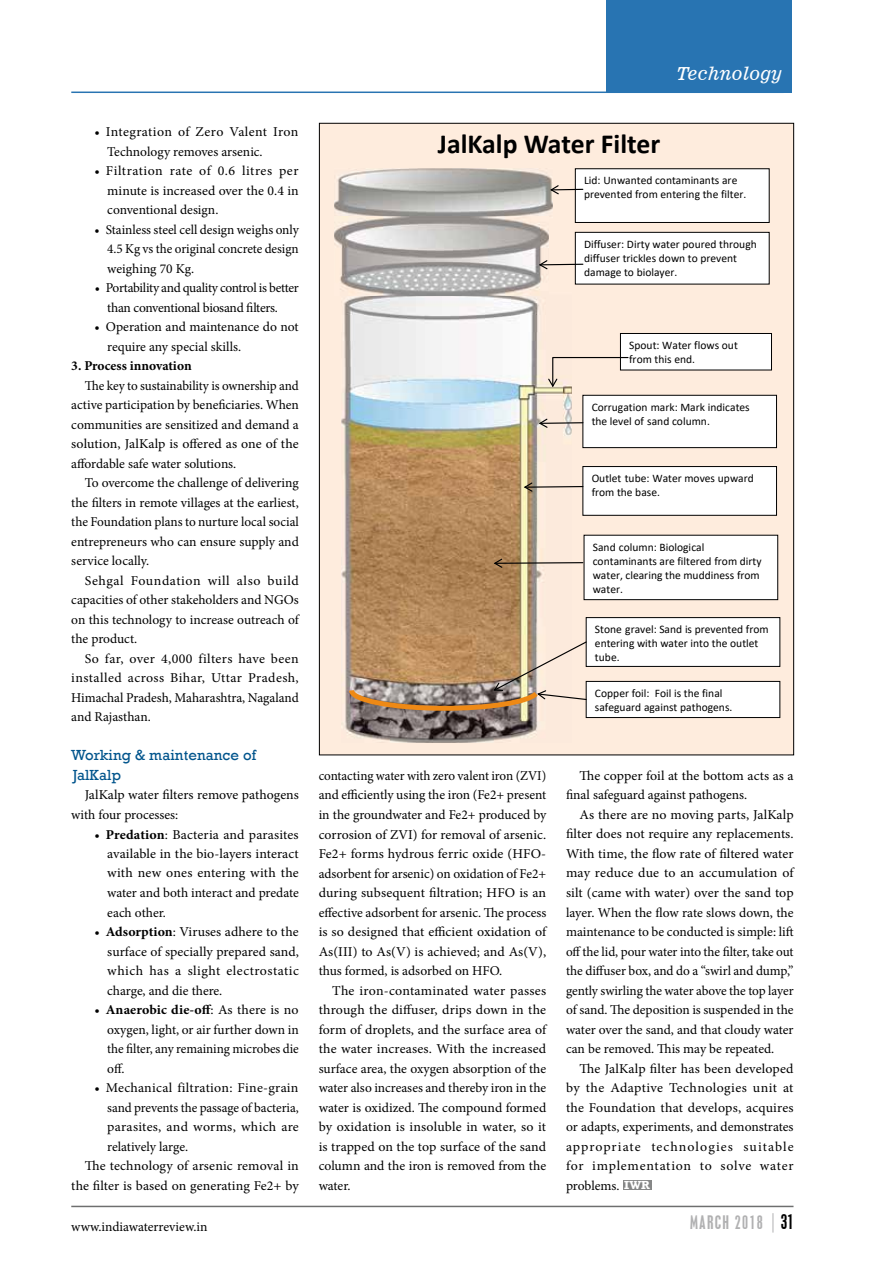
<style>
.page{position:relative;width:893px;height:1263px;background:#fff}
.page>*{position:absolute;margin:0;border:0;box-sizing:border-box;transform-origin:0 0}
.t1{font:700 27.75px "Calibri";color:#000}
.t2{font:18px "News 701 BT Italic A";letter-spacing:.01em;color:#fff}
.t3{font:condensed 16.5px "Placard";letter-spacing:.09em;color:#b1b1b2}
.t4{font:15px/19.5px "Rockwell";letter-spacing:.01em;color:#00548c}
.t5{font:13.5px/19.5px "Minion Pro";color:#000;text-align:justify}
.t6{font:13.5px/19.5px "Minion Pro";letter-spacing:-.025em;color:#000}
.t7{font:13.5px "Minion Pro";letter-spacing:.02em;color:#000}
.t8{font:700 13.5px "Minion Pro";color:#000}
.t9{font:11.55px/14.1px "Calibri";color:#000}
.s1{font-weight:700}
.s2{font-family:"Rockwell";font-weight:700;font-size:12px;color:#fff}
.s3{font-size:18px;color:#000}
</style>
<div class="page">
<svg style="left:773px;top:1213px;width:1px;height:19px"></svg>
<hr style="left:71px;top:1206px;width:722px;height:1px;background:#4a4b4b">
<div style="left:606px;top:0;width:186px;height:93px;background:#2874b2"></div>
<hr style="left:71px;top:92px;width:712px;height:1px;background:#2874b2">
<div style="left:623px;top:1180px;width:29px;height:9px;background:#868787"></div>
<div style="left:319px;top:123px;width:475px;height:632px;background:#feecdd"></div>
<img style="left:342px;top:296px;width:230px;height:447px">
<div style="left:575px;top:169px;width:194px;height:53px;background:#fff"></div>
<div style="left:575px;top:168px;width:195px;height:55px;border:1px solid #000"></div>
<div style="left:583px;top:466px;width:193px;height:49px;background:#fff"></div>
<div style="left:582px;top:466px;width:195px;height:50px;border:1px solid #000"></div>
<div style="left:584px;top:535px;width:194px;height:65px;background:#fff"></div>
<div style="left:584px;top:535px;width:194px;height:65px;border:1px solid #000"></div>
<div style="left:583px;top:395px;width:193px;height:53px;background:#fff"></div>
<div style="left:582px;top:395px;width:195px;height:53px;border:1px solid #000"></div>
<div style="left:586px;top:618px;width:194px;height:48px;background:#fff"></div>
<div style="left:586px;top:617px;width:194px;height:50px;border:1px solid #000"></div>
<div style="left:620px;top:333px;width:151px;height:37px;background:#fff"></div>
<div style="left:620px;top:333px;width:152px;height:37px;border:1px solid #000"></div>
<img style="left:334px;top:169px;width:219px;height:48px">
<svg style="left:549px;top:184px;width:35px;height:11px"></svg>
<img style="left:334px;top:217px;width:214px;height:79px">
<div style="left:575px;top:232px;width:194px;height:52px;background:#fff"></div>
<div style="left:575px;top:232px;width:195px;height:52px;border:1px solid #000"></div>
<svg style="left:538px;top:259px;width:46px;height:11px"></svg>
<svg style="left:523px;top:481px;width:61px;height:12px"></svg>
<svg style="left:493px;top:558px;width:91px;height:11px"></svg>
<svg style="left:547px;top:356px;width:82px;height:32px"></svg>
<svg style="left:538px;top:418px;width:46px;height:11px"></svg>
<div style="left:586px;top:681px;width:194px;height:36px;background:#fff"></div>
<div style="left:586px;top:681px;width:194px;height:37px;border:1px solid #000"></div>
<svg style="left:347px;top:640px;width:241px;height:73px"></svg>
<p class="t5" style="left:107px;top:122px;width:193px;text-indent:-13px">• Integration of Zero Valent Iron<br>Technology removes arsenic.</p>
<p class="t5" style="left:107px;top:161px;width:193px;text-indent:-13px">• Filtration rate of 0.6 litres per minute is increased over the 0.4 in conventional design.</p>
<p class="t5" style="left:107px;top:220px;width:193px;text-indent:-13px">• Stainless steel cell design weighs only 4.5 Kg vs the original concrete design weighing 70 Kg.</p>
<p class="t6" style="left:107px;top:278px;width:193px;text-indent:-12px">• Portability and quality control is better than conventional biosand filters.</p>
<p class="t5" style="left:107px;top:317px;width:193px;text-indent:-13px">• Operation and maintenance do not require any special skills.</p>
<p class="t8" style="left:71px;top:357px;width:122px">3. Process innovation</p>
<p class="t5" style="left:71px;top:376px;width:229px;text-indent:14px">The key to sustainability is ownership and active participation by beneficiaries. When communities are sensitized and demand a solution, JalKalp is offered as one of the affordable safe water solutions.</p>
<p class="t5" style="left:71px;top:473px;width:229px;text-indent:14px">To overcome the challenge of delivering the filters in remote villages at the earliest, the Foundation plans to nurture local social entrepreneurs who can ensure supply and service locally.</p>
<p class="t5" style="left:71px;top:571px;width:229px;text-indent:14px">Sehgal Foundation will also build capacities of other stakeholders and NGOs on this technology to increase outreach of the product.</p>
<p class="t5" style="left:71px;top:649px;width:229px;text-indent:14px">So far, over 4,000 filters have been installed across Bihar, Uttar Pradesh, Himachal Pradesh, Maharashtra, Nagaland and Rajasthan.</p>
<p class="t4" style="left:71px;top:746px;width:186px">Working &amp; maintenance of<br>JalKalp</p>
<p class="t5" style="left:71px;top:785px;width:229px;text-indent:14px">JalKalp water filters remove pathogens with four processes:</p>
<p class="t5" style="left:107px;top:824px;width:193px;text-indent:-13px">• <span class="s1">Predation</span>: Bacteria and parasites available in the bio-layers interact with new ones entering with the water and both interact and predate each other.</p>
<p class="t5" style="left:107px;top:922px;width:193px;text-indent:-13px">• <span class="s1">Adsorption</span>: Viruses adhere to the surface of specially prepared sand, which has a slight electrostatic charge, and die there.</p>
<p class="t5" style="left:107px;top:1000px;width:193px;text-indent:-13px">• <span class="s1">Anaerobic die-off</span>: As there is no oxygen, light, or air further down in the filter, any remaining microbes die off.</p>
<p class="t7" style="left:95px;top:1079px;width:205px">• Mechanical filtration: Fine-grain</p>
<p class="t5" style="left:107px;top:1097px;width:193px">sand prevents the passage of bacteria,</p>
<p class="t5" style="left:107px;top:1117px;width:193px">parasites, and worms, which are</p>
<p class="t5" style="left:107px;top:1136px;width:82px">relatively large.</p>
<p class="t5" style="left:85px;top:1156px;width:216px">The technology of arsenic removal in</p>
<p class="t5" style="left:71px;top:1175px;width:229px">the filter is based on generating Fe2+ by</p>
<h2 class="t2" style="left:677px;top:63px;width:108px">Technology</h2>
<h1 class="t1" style="left:438px;top:124px;width:224px">JalKalp Water Filter</h1>
<p class="t9" style="left:584px;top:174px;width:164px">Lid: Unwanted contaminants are prevented from entering the filter.</p>
<p class="t9" style="left:584px;top:237px;width:174px">Diffuser: Dirty water poured through diffuser trickles down to prevent damage to biolayer.</p>
<p class="t9" style="left:629px;top:339px;width:110px">Spout: Water flows out from this end.</p>
<p class="t9" style="left:592px;top:401px;width:160px">Corrugation mark: Mark indicates the level of sand column.</p>
<p class="t9" style="left:592px;top:472px;width:164px">Outlet tube: Water moves upward from the base.</p>
<p class="t9" style="left:593px;top:540px;width:170px">Sand column: Biological contaminants are filtered from dirty water, clearing the muddiness from water.</p>
<p class="t9" style="left:595px;top:623px;width:175px">Stone gravel: Sand is prevented from entering with water into the outlet tube.</p>
<p class="t9" style="left:595px;top:687px;width:139px">Copper foil: Foil is the final safeguard against pathogens.</p>
<p class="t5" style="left:319px;top:766px;width:229px">contacting water with zero valent iron (ZVI) and efficiently using the iron (Fe2+ present in the groundwater and Fe2+ produced by corrosion of ZVI) for removal of arsenic.<br>Fe2+ forms hydrous ferric oxide (HFO&shy;adsorbent for arsenic) on oxidation of Fe2+ during subsequent filtration; HFO is an effective adsorbent for arsenic. The process is so designed that efficient oxidation of As(III) to As(V) is achieved; and As(V), thus formed, is adsorbed on HFO.</p>
<p class="t5" style="left:319px;top:980px;width:229px;text-indent:14px">The iron-contaminated water passes through the diffuser, drips down in the form of droplets, and the surface area of the water increases. With the increased surface area, the oxygen absorption of the water also increases and thereby iron in the water is oxidized. The compound formed by oxidation is insoluble in water, so it is trapped on the top surface of the sand column and the iron is removed from the water.</p>
<p class="t5" style="left:566px;top:766px;width:229px;text-indent:14px">The copper foil at the bottom acts as a final safeguard against pathogens.</p>
<p class="t5" style="left:566px;top:805px;width:229px;text-indent:14px">As there are no moving parts, JalKalp filter does not require any replacements.<br>With time, the flow rate of filtered water may reduce due to an accumulation of silt (came with water) over the sand top layer. When the flow rate slows down, the maintenance to be conducted is simple: lift off the lid, pour water into the filter, take out the diffuser box, and do a “swirl and dump,” gently swirling the water above the top layer of sand. The deposition is suspended in the water over the sand, and that cloudy water can be removed. This may be repeated.</p>
<p class="t5" style="left:566px;top:1058px;width:229px;text-indent:14px">The JalKalp filter has been developed by the Adaptive Technologies unit at the Foundation that develops, acquires or adapts, experiments, and demonstrates appropriate technologies suitable for implementation to solve water problems. <span class="s2">IWR</span></p>
<p class="t5" style="left:71px;top:1217px;width:138px">www.indiawaterreview.in</p>
<p class="t3" style="left:690px;top:1212px;width:105px">MARCH 2018 <span class="s3">31</span></p>
</div>
